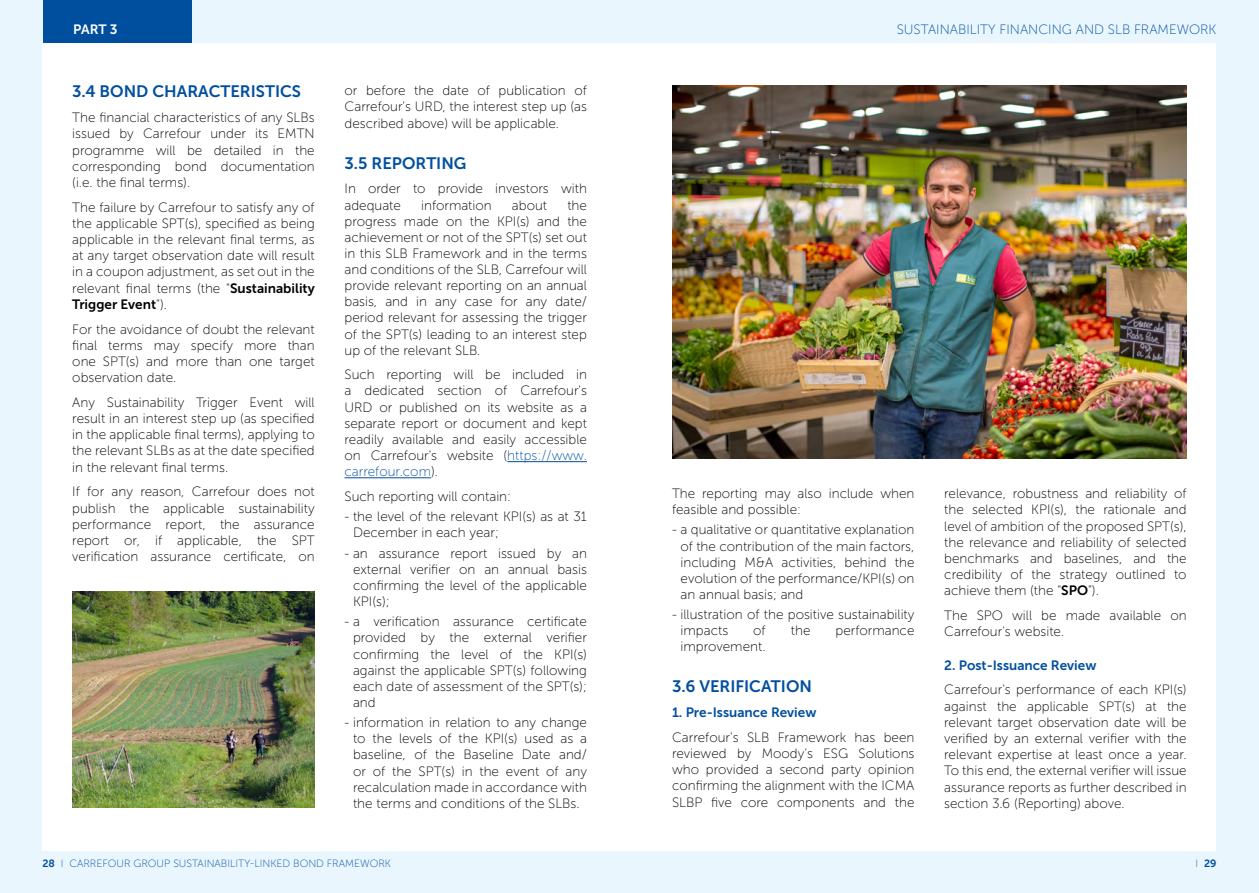
<style>
.page{position:relative;width:1259px;height:893px;background:#e9f6fe}
.page>*{position:absolute;margin:0;border:0;box-sizing:border-box;transform-origin:0 0}
.t1{font:16.5px "Museo Sans 700";color:#004f9f}
.t2{font:13.5px/16.2px "Museo Sans 100";color:#000;text-align:justify}
.t3{font:13.5px "Museo Sans 700";color:#004f9f}
.t4{font:13.5px "Museo Sans 100";color:#004f9f}
.t5{font:13.5px "Museo Sans 700";color:#000}
.t6{font:13.5px "Museo Sans 700";color:#fff}
.t7{font:10.5px "Museo Sans 100";color:#004f9f}
.t8{font:10.5px "Museo Sans 700";color:#004f9f}
.s1{font-family:"Museo Sans 700"}
.s2{font-family:"Museo Sans 100"}
.s3{color:#004f9f}
</style>
<div class="page">
<div style="left:43px;top:43px;width:1173px;height:807px;background:#fff"></div>
<div style="left:43px;top:0;width:149px;height:43px;background:#004f9f"></div>
<hr style="left:507px;top:461px;width:80px;height:1px;background:#004f9f">
<hr style="left:344px;top:477px;width:87px;height:1px;background:#004f9f">
<img style="left:672px;top:85px;width:514px;height:373px">
<img style="left:72px;top:591px;width:243px;height:217px">
<p class="t6" style="left:73px;top:22px;width:46px">PART 3</p>
<p class="t4" style="left:896px;top:22px;width:321px">SUSTAINABILITY FINANCING AND SLB FRAMEWORK</p>
<p class="t1" style="left:72px;top:83px;width:230px">3.4 BOND CHARACTERISTICS</p>
<p class="t2" style="left:72px;top:110px;width:244px">The financial characteristics of any SLBs issued by Carrefour under its EMTN programme will be detailed in the corresponding bond documentation (i.e. the final terms).</p>
<p class="t2" style="left:72px;top:199px;width:244px">The failure by Carrefour to satisfy any of the applicable SPT(s), specified as being applicable in the relevant final terms, as at any target observation date will result in a coupon adjustment, as set out in the relevant final terms (the "<span class="s1">Sustainability</span></p>
<p class="t5" style="left:72px;top:297px;width:96px">Trigger Event<span class="s2">").</span></p>
<p class="t2" style="left:72px;top:321px;width:244px">For the avoidance of doubt the relevant final terms may specify more than one SPT(s) and more than one target observation date.</p>
<p class="t2" style="left:72px;top:394px;width:244px">Any Sustainability Trigger Event will result in an interest step up (as specified in the applicable final terms), applying to the relevant SLBs as at the date specified in the relevant final terms.</p>
<p class="t2" style="left:72px;top:484px;width:244px">If for any reason, Carrefour does not publish the applicable sustainability performance report, the assurance report or, if applicable, the SPT verification assurance certificate, on</p>
<p class="t2" style="left:344px;top:83px;width:244px">or before the date of publication of Carrefour's URD, the interest step up (as described above) will be applicable.</p>
<p class="t1" style="left:344px;top:154px;width:123px">3.5 REPORTING</p>
<p class="t2" style="left:344px;top:181px;width:244px">In order to provide investors with adequate</p>
<p class="t2" style="left:421px;top:197px;width:72px">information</p>
<p class="t2" style="left:512px;top:197px;width:37px">about</p>
<p class="t2" style="left:344px;top:197px;width:244px;text-indent:223px">the progress made on the KPI(s) and the achievement or not of the SPT(s) set out in this SLB Framework and in the terms and conditions of the SLB, Carrefour will provide relevant reporting on an annual basis, and in any case for any date/ period relevant for assessing the trigger of the SPT(s) leading to an interest step up of the relevant SLB.</p>
<p class="t2" style="left:344px;top:367px;width:244px">Such reporting will be included in a dedicated section of Carrefour's URD or published on its website as a separate report or document and kept readily available and easily accessible on Carrefour's website (<span class="s3">https://www. carrefour.com</span>).</p>
<p class="t2" style="left:344px;top:488px;width:168px">Such reporting will contain:</p>
<p class="t2" style="left:353px;top:508px;width:235px;text-indent:-9px">- the level of the relevant KPI(s) as at 31<br>December in each year;</p>
<p class="t2" style="left:353px;top:545px;width:235px;text-indent:-9px">- an assurance report issued by an external verifier on an annual basis confirming the level of the applicable KPI(s);</p>
<p class="t2" style="left:353px;top:614px;width:235px;text-indent:-9px">- a verification assurance certificate provided by the external verifier confirming the level of the KPI(s) against the applicable SPT(s) following each date of assessment of the SPT(s); and</p>
<p class="t2" style="left:353px;top:715px;width:235px;text-indent:-9px">- information in relation to any change to the levels of the KPI(s) used as a baseline, of the Baseline Date and/ or of the SPT(s) in the event of any recalculation made in accordance with the terms and conditions of the SLBs.</p>
<p class="t2" style="left:672px;top:486px;width:244px">The reporting may also include when feasible and possible:</p>
<p class="t2" style="left:680px;top:522px;width:235px;text-indent:-9px">- a qualitative or quantitative explanation of the contribution of the main factors, including M&amp;A activities, behind the evolution of the performance/KPI(s) on an annual basis; and</p>
<p class="t2" style="left:680px;top:606px;width:235px;text-indent:-9px">- illustration of the positive sustainability impacts</p>
<p class="t2" style="left:753px;top:622px;width:14px">of</p>
<p class="t2" style="left:791px;top:622px;width:21px">the</p>
<p class="t2" style="left:835px;top:622px;width:80px">performance</p>
<p class="t2" style="left:680px;top:639px;width:86px">improvement.</p>
<p class="t1" style="left:672px;top:677px;width:141px">3.6 VERIFICATION</p>
<p class="t3" style="left:672px;top:705px;width:146px">1. Pre-Issuance Review</p>
<p class="t2" style="left:672px;top:729px;width:244px">Carrefour's SLB Framework has been reviewed by Moody’s ESG Solutions who provided a second party opinion confirming the alignment with the ICMA SLBP five core components and the</p>
<p class="t2" style="left:944px;top:486px;width:244px">relevance, robustness and reliability of the selected KPI(s), the rationale and level of ambition of the proposed SPT(s), the relevance and reliability of selected benchmarks and baselines, and the credibility of the strategy outlined to achieve them (the "<span class="s1">SPO</span>").</p>
<p class="t2" style="left:944px;top:608px;width:244px">The SPO will be made available on<br>Carrefour's website.</p>
<p class="t3" style="left:944px;top:657px;width:154px">2. Post-Issuance Review</p>
<p class="t2" style="left:944px;top:682px;width:244px">Carrefour's performance of each KPI(s) against the applicable SPT(s) at the relevant target observation date will be verified by an external verifier with the relevant expertise at least once a year.<br>To this end, the external verifier will issue assurance reports as further described in section 3.6 (Reporting) above.</p>
<p class="t7" style="left:43px;top:858px;width:350px"><span class="s1">28</span> I CARREFOUR GROUP SUSTAINABILITY-LINKED BOND FRAMEWORK</p>
<p class="t8" style="left:1195px;top:857px;width:22px"><span class="s2">I</span> 29</p>
</div>
